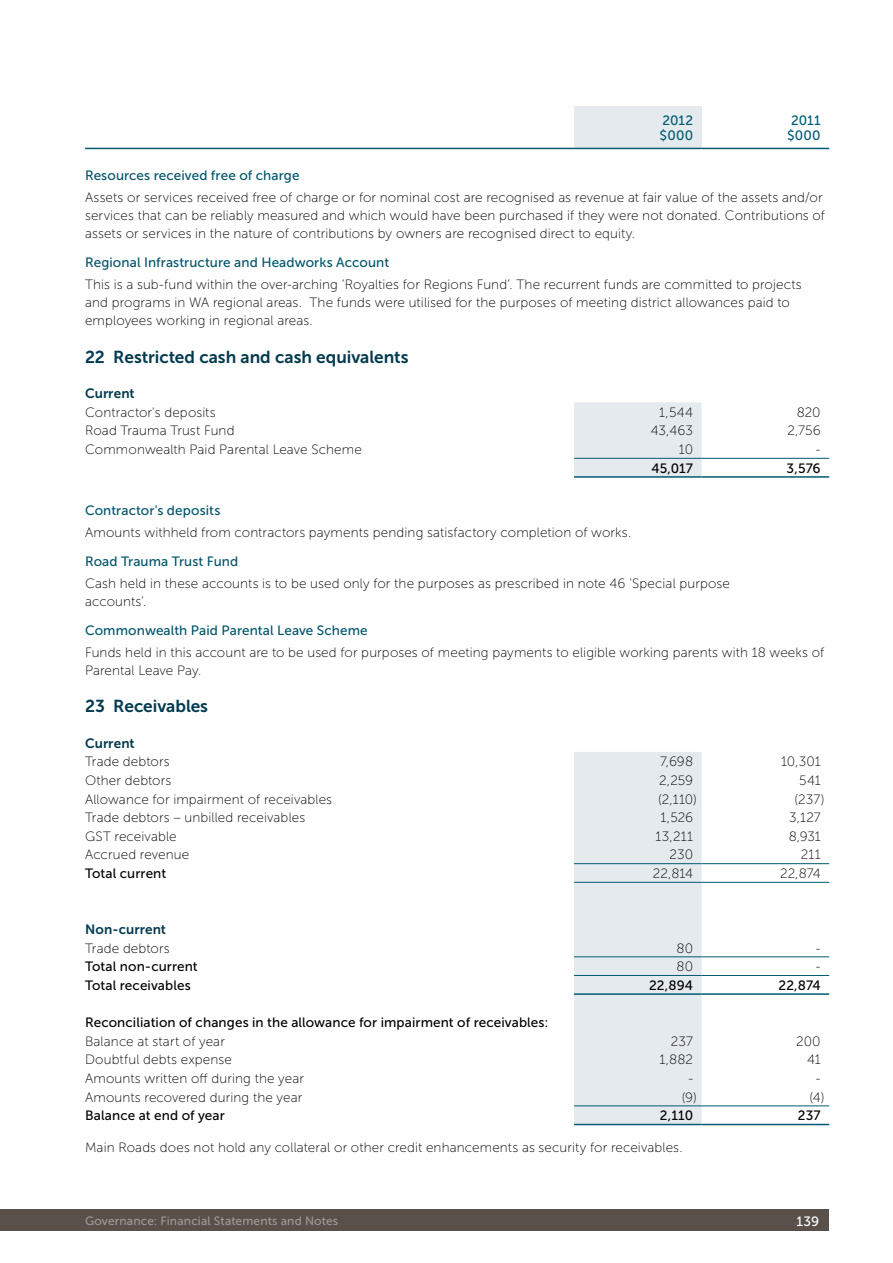
<style>
.page{position:relative;width:893px;height:1263px;background:#fff}
.page>*{position:absolute;margin:0;border:0;box-sizing:border-box;transform-origin:0 0}
.t1{font:17.25px "Museo Sans 700";color:#003a4f}
.t2{font:13.5px/18px "Museo Sans 100";letter-spacing:.01em;color:#000}
.t3{font:13.5px "Museo Sans 500";letter-spacing:.005em;color:#000}
.t4{font:13.5px "Museo Sans 500";letter-spacing:.01em;color:#00546b}
.t5{font:13.5px "Museo Sans 700";color:#003a4f}
.t6{font:13.5px/15px "Museo Sans 500";letter-spacing:.015em;color:#005b72}
.t7{font:13.5px "Museo Sans 500";color:#fff}
.t8{font:12px "Museo Sans 500";letter-spacing:.015em;color:#a09995}
</style>
<div class="page">
<div style="left:0;top:1210px;width:829px;height:21px;background:#59504b"></div>
<div style="left:574px;top:402px;width:128px;height:74px;background:#e5eaee"></div>
<hr style="left:574px;top:476px;width:128px;height:2px;background:#005b72">
<hr style="left:574px;top:458px;width:128px;height:1px;background:#005b72">
<hr style="left:702px;top:476px;width:127px;height:2px;background:#005b72">
<hr style="left:702px;top:458px;width:127px;height:1px;background:#005b72">
<div style="left:574px;top:752px;width:128px;height:372px;background:#e5eaee"></div>
<hr style="left:702px;top:1124px;width:127px;height:1px;background:#005b72">
<hr style="left:702px;top:1105px;width:127px;height:1px;background:#005b72">
<hr style="left:574px;top:1124px;width:128px;height:1px;background:#005b72">
<hr style="left:574px;top:1105px;width:128px;height:1px;background:#005b72">
<hr style="left:574px;top:993px;width:128px;height:2px;background:#005b72">
<hr style="left:702px;top:993px;width:127px;height:2px;background:#005b72">
<hr style="left:702px;top:975px;width:127px;height:1px;background:#005b72">
<hr style="left:574px;top:975px;width:128px;height:1px;background:#005b72">
<hr style="left:574px;top:882px;width:128px;height:1px;background:#005b72">
<hr style="left:702px;top:882px;width:127px;height:1px;background:#005b72">
<hr style="left:702px;top:863px;width:127px;height:1px;background:#005b72">
<hr style="left:702px;top:956px;width:127px;height:1px;background:#005b72">
<hr style="left:574px;top:863px;width:128px;height:1px;background:#005b72">
<hr style="left:574px;top:956px;width:128px;height:1px;background:#005b72">
<div style="left:574px;top:106px;width:128px;height:42px;background:#e5eaee"></div>
<hr style="left:85px;top:148px;width:489px;height:1px;background:#005b72">
<hr style="left:574px;top:148px;width:128px;height:1px;background:#005b72">
<hr style="left:702px;top:148px;width:127px;height:1px;background:#005b72">
<p class="t6" style="left:660px;top:113px;width:35px">2012 $000</p>
<p class="t6" style="left:787px;top:113px;width:35px">2011 $000</p>
<p class="t4" style="left:85px;top:168px;width:216px">Resources received free of charge</p>
<p class="t2" style="left:85px;top:189px;width:741px">Assets or services received free of charge or for nominal cost are recognised as revenue at fair value of the assets and/or services that can be reliably measured and which would have been purchased if they were not donated. Contributions of assets or services in the nature of contributions by owners are recognised direct to equity.</p>
<p class="t4" style="left:85px;top:255px;width:306px">Regional Infrastructure and Headworks Account</p>
<p class="t2" style="left:85px;top:276px;width:718px">This is a sub-fund within the over-arching ‘Royalties for Regions Fund’. The recurrent funds are committed to projects and programs in WA regional areas. The funds were utilised for the purposes of meeting district allowances paid to employees working in regional areas.</p>
<p class="t1" style="left:85px;top:347px;width:325px">22 Restricted cash and cash equivalents</p>
<p class="t5" style="left:85px;top:386px;width:51px">Current</p>
<p class="t2" style="left:85px;top:403px;width:132px">Contractor's deposits</p>
<p class="t2" style="left:659px;top:403px;width:35px">1,544</p>
<p class="t2" style="left:797px;top:403px;width:25px">820</p>
<p class="t2" style="left:85px;top:422px;width:151px">Road Trauma Trust Fund</p>
<p class="t2" style="left:651px;top:422px;width:44px">43,463</p>
<p class="t2" style="left:787px;top:422px;width:35px">2,756</p>
<p class="t2" style="left:85px;top:441px;width:278px">Commonwealth Paid Parental Leave Scheme</p>
<p class="t2" style="left:679px;top:441px;width:16px">10</p>
<p class="t2" style="left:816px;top:441px;width:6px">-</p>
<p class="t3" style="left:652px;top:461px;width:43px">45,017</p>
<p class="t3" style="left:787px;top:461px;width:36px">3,576</p>
<p class="t4" style="left:85px;top:503px;width:137px">Contractor's deposits</p>
<p class="t2" style="left:85px;top:524px;width:546px">Amounts withheld from contractors payments pending satisfactory completion of works.</p>
<p class="t4" style="left:85px;top:554px;width:155px">Road Trauma Trust Fund</p>
<p class="t2" style="left:85px;top:574px;width:646px">Cash held in these accounts is to be used only for the purposes as prescribed in note 46 'Special purpose accounts’.</p>
<p class="t4" style="left:85px;top:622px;width:284px">Commonwealth Paid Parental Leave Scheme</p>
<p class="t2" style="left:85px;top:643px;width:741px">Funds held in this account are to be used for purposes of meeting payments to eligible working parents with 18 weeks of<br>Parental Leave Pay.</p>
<p class="t1" style="left:85px;top:696px;width:125px">23 Receivables</p>
<p class="t5" style="left:85px;top:735px;width:51px">Current</p>
<p class="t2" style="left:85px;top:753px;width:86px">Trade debtors</p>
<p class="t2" style="left:660px;top:753px;width:34px">7,698</p>
<p class="t2" style="left:781px;top:753px;width:41px">10,301</p>
<p class="t2" style="left:85px;top:771px;width:88px">Other debtors</p>
<p class="t2" style="left:659px;top:771px;width:35px">2,259</p>
<p class="t2" style="left:799px;top:771px;width:23px">541</p>
<p class="t2" style="left:85px;top:790px;width:249px">Allowance for impairment of receivables</p>
<p class="t2" style="left:658px;top:790px;width:40px">(2,110)</p>
<p class="t2" style="left:794px;top:790px;width:32px">(237)</p>
<p class="t2" style="left:85px;top:809px;width:222px">Trade debtors – unbilled receivables</p>
<p class="t2" style="left:661px;top:809px;width:34px">1,526</p>
<p class="t2" style="left:789px;top:809px;width:33px">3,127</p>
<p class="t2" style="left:85px;top:827px;width:93px">GST receivable</p>
<p class="t2" style="left:656px;top:827px;width:39px">13,211</p>
<p class="t2" style="left:789px;top:827px;width:34px">8,931</p>
<p class="t2" style="left:85px;top:846px;width:106px">Accrued revenue</p>
<p class="t2" style="left:670px;top:846px;width:25px">230</p>
<p class="t2" style="left:801px;top:846px;width:22px">211</p>
<p class="t3" style="left:85px;top:866px;width:83px">Total current</p>
<p class="t2" style="left:653px;top:864px;width:42px">22,814</p>
<p class="t2" style="left:780px;top:864px;width:42px">22,874</p>
<p class="t5" style="left:85px;top:922px;width:83px">Non-current</p>
<p class="t2" style="left:85px;top:939px;width:86px">Trade debtors</p>
<p class="t2" style="left:676px;top:939px;width:18px">80</p>
<p class="t2" style="left:816px;top:939px;width:6px">-</p>
<p class="t3" style="left:85px;top:959px;width:114px">Total non-current</p>
<p class="t2" style="left:676px;top:958px;width:18px">80</p>
<p class="t2" style="left:816px;top:958px;width:6px">-</p>
<p class="t3" style="left:85px;top:978px;width:107px">Total receivables</p>
<p class="t3" style="left:649px;top:978px;width:45px">22,894</p>
<p class="t3" style="left:779px;top:978px;width:44px">22,874</p>
<p class="t3" style="left:85px;top:1015px;width:465px">Reconciliation of changes in the allowance for impairment of receivables:</p>
<p class="t2" style="left:85px;top:1032px;width:141px">Balance at start of year</p>
<p class="t2" style="left:671px;top:1032px;width:24px">237</p>
<p class="t2" style="left:796px;top:1032px;width:26px">200</p>
<p class="t2" style="left:85px;top:1051px;width:148px">Doubtful debts expense</p>
<p class="t2" style="left:660px;top:1051px;width:35px">1,882</p>
<p class="t2" style="left:807px;top:1051px;width:15px">41</p>
<p class="t2" style="left:85px;top:1069px;width:220px">Amounts written off during the year</p>
<p class="t2" style="left:688px;top:1069px;width:6px">-</p>
<p class="t2" style="left:816px;top:1069px;width:6px">-</p>
<p class="t2" style="left:85px;top:1088px;width:219px">Amounts recovered during the year</p>
<p class="t2" style="left:682px;top:1088px;width:17px">(9)</p>
<p class="t2" style="left:809px;top:1088px;width:17px">(4)</p>
<p class="t3" style="left:85px;top:1108px;width:141px">Balance at end of year</p>
<p class="t3" style="left:660px;top:1108px;width:35px">2,110</p>
<p class="t3" style="left:798px;top:1108px;width:24px">237</p>
<p class="t2" style="left:85px;top:1138px;width:597px">Main Roads does not hold any collateral or other credit enhancements as security for receivables.</p>
<p class="t8" style="left:85px;top:1214px;width:255px">Governance: Financial Statements and Notes</p>
<p class="t7" style="left:797px;top:1213px;width:24px">139</p>
</div>
